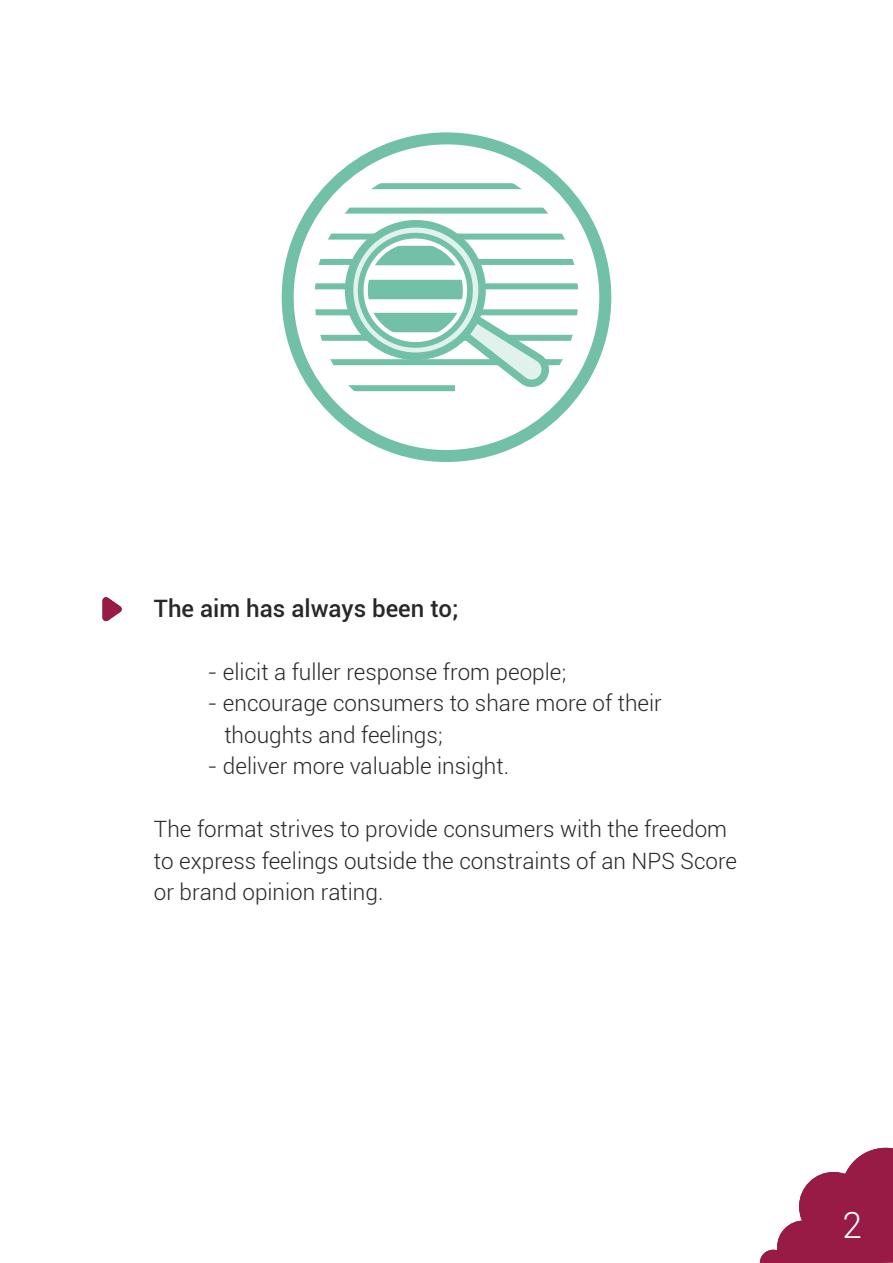
<style>
.page{position:relative;width:893px;height:1263px;background:#fff}
.page>*{position:absolute;margin:0;border:0;box-sizing:border-box;transform-origin:0 0}
.t1{font:300 36px "Roboto";color:#fff}
.t2{font:500 24px "Roboto";color:#282828}
.t3{font:300 22.5px/31.5px "Roboto";color:#282828}
</style>
<div class="page">
<svg style="left:760px;top:1148px;width:132px;height:115px"></svg>
<svg style="left:102px;top:597px;width:20px;height:24px"></svg>
<div style="left:282px;top:132px;width:329px;height:330px;border:12px solid #71c0a7;border-radius:50%"></div>
<svg style="left:322px;top:183px;width:249px;height:6px"></svg>
<svg style="left:315px;top:208px;width:263px;height:6px"></svg>
<svg style="left:327px;top:234px;width:238px;height:6px"></svg>
<svg style="left:318px;top:259px;width:257px;height:6px"></svg>
<div style="left:315px;top:283px;width:263px;height:6px;background:#71c0a7"></div>
<div style="left:315px;top:309px;width:263px;height:6px;background:#71c0a7"></div>
<svg style="left:320px;top:335px;width:253px;height:6px"></svg>
<svg style="left:330px;top:359px;width:233px;height:6px"></svg>
<svg style="left:315px;top:385px;width:137px;height:6px"></svg>
<svg style="left:338px;top:212px;width:215px;height:176px"></svg>
<svg style="left:363px;top:246px;width:105px;height:19px;background:#8dccb8"></svg>
<div style="left:363px;top:280px;width:105px;height:19px;background:#71c0a7"></div>
<svg style="left:363px;top:313px;width:105px;height:19px;fill:#71c0a7"></svg>
<p class="t2" style="left:154px;top:594px;width:306px">The aim has always been to;</p>
<p class="t3" style="left:208px;top:656px;width:360px">- elicit a fuller response from people;</p>
<p class="t3" style="left:224px;top:688px;width:439px;text-indent:-16px">- encourage consumers to share more of their thoughts and feelings;</p>
<p class="t3" style="left:208px;top:751px;width:303px">- deliver more valuable insight.</p>
<p class="t3" style="left:154px;top:814px;width:585px">The format strives to provide consumers with the freedom to express feelings outside the constraints of an NPS Score or brand opinion rating.</p>
<h1 class="t1" style="left:842px;top:1204px;width:21px">12</h1>
</div>
